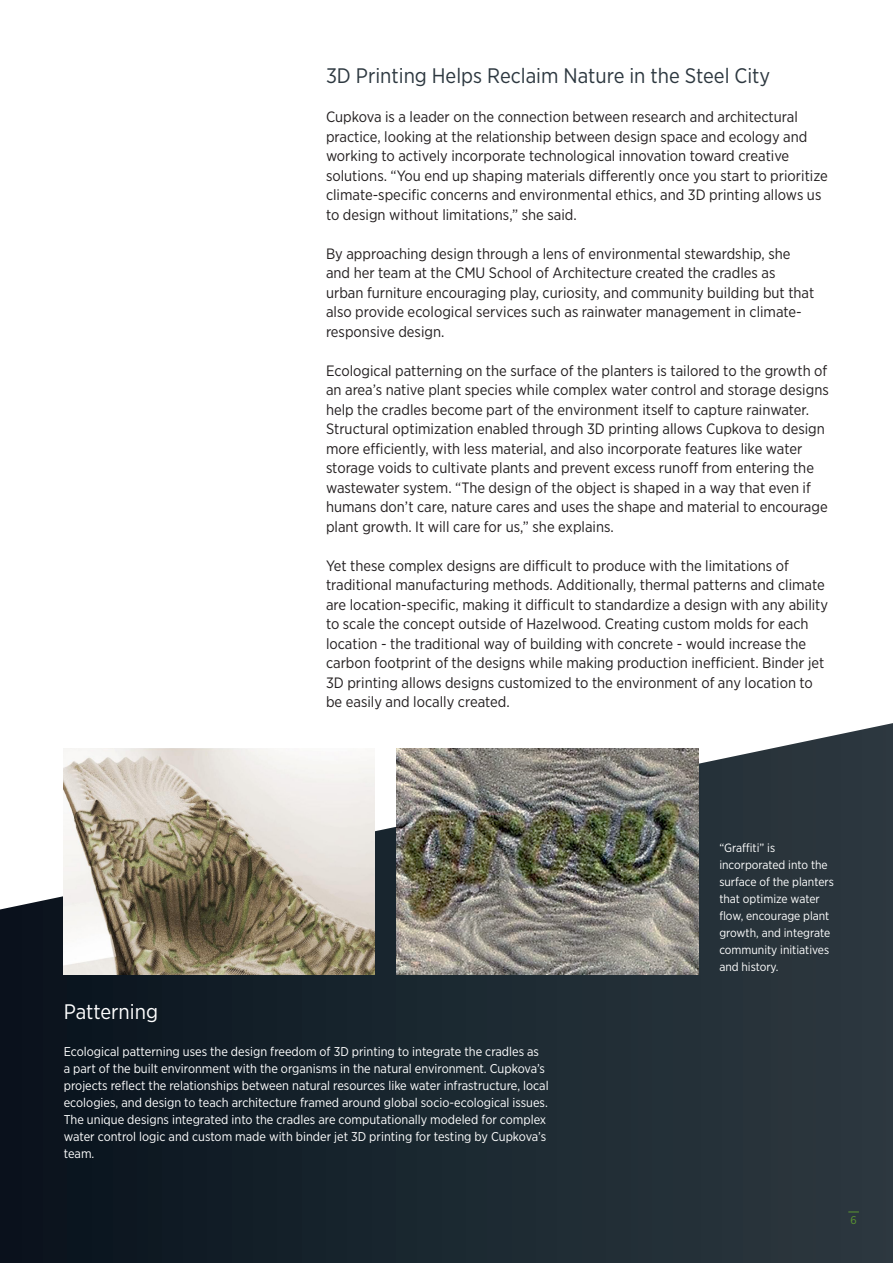
<style>
.page{position:relative;width:893px;height:1263px;background:#fff}
.page>*{position:absolute;margin:0;border:0;box-sizing:border-box;transform-origin:0 0}
.Head_Copy_book_14_pt{font:21px "Gotham Narrow";color:#2d3840}
.Head_Copy_book_14_pt-2{font:21px "Gotham Narrow";color:#fff}
.Copy_book_9_pt_black{font:15px/19.5px "Gotham Narrow";color:#231f20}
.Additional_Info_book{font:12.75px/17.1px "Gotham Narrow";color:#fff}
.Caption_book_7_5_pt{font:12px/17.1px "Gotham Narrow";color:#fff}
.t1{font:11.25px "Gotham Narrow";color:#5b9731}
</style>
<div class="page">
<svg style="left:0;top:723px;width:893px;height:540px;background:#323c44"></svg>
<img style="left:64px;top:748px;width:311px;height:227px">
<img style="left:396px;top:748px;width:302px;height:227px">
<p class="Head_Copy_book_14_pt" style="left:326px;top:63px;width:446px">3D Printing Helps Reclaim Nature in the Steel City</p>
<p class="Copy_book_9_pt_black" style="left:326px;top:107px;width:503px">Cupkova is a leader on the connection between research and architectural practice, looking at the relationship between design space and ecology and working to actively incorporate technological innovation toward creative solutions. “You end up shaping materials differently once you start to prioritize climate-specific concerns and environmental ethics, and 3D printing allows us to design without limitations,” she said.</p>
<p class="Copy_book_9_pt_black" style="left:326px;top:243px;width:490px">By approaching design through a lens of environmental stewardship, she and her team at the CMU School of Architecture created the cradles as urban furniture encouraging play, curiosity, and community building but that also provide ecological services such as rainwater management in climate&shy;responsive design.</p>
<p class="Copy_book_9_pt_black" style="left:326px;top:360px;width:504px">Ecological patterning on the surface of the planters is tailored to the growth of an area’s native plant species while complex water control and storage designs help the cradles become part of the environment itself to capture rainwater.<br>Structural optimization enabled through 3D printing allows Cupkova to design more efficiently, with less material, and also incorporate features like water storage voids to cultivate plants and prevent excess runoff from entering the wastewater system. “The design of the object is shaped in a way that even if humans don’t care, nature cares and uses the shape and material to encourage plant growth. It will care for us,” she explains.</p>
<p class="Copy_book_9_pt_black" style="left:326px;top:555px;width:504px">Yet these complex designs are difficult to produce with the limitations of traditional manufacturing methods. Additionally, thermal patterns and climate are location-specific, making it difficult to standardize a design with any ability to scale the concept outside of Hazelwood. Creating custom molds for each location - the traditional way of building with concrete - would increase the carbon footprint of the designs while making production inefficient. Binder jet 3D printing allows designs customized to the environment of any location to be easily and locally created.</p>
<p class="Head_Copy_book_14_pt-2" style="left:64px;top:999px;width:96px">Patterning</p>
<p class="Additional_Info_book" style="left:64px;top:1043px;width:486px">Ecological patterning uses the design freedom of 3D printing to integrate the cradles as<br>a part of the built environment with the organisms in the natural environment. Cupkova’s projects reflect the relationships between natural resources like water infrastructure, local ecologies, and design to teach architecture framed around global socio-ecological issues.<br>The unique designs integrated into the cradles are computationally modeled for complex water control logic and custom made with binder jet 3D printing for testing by Cupkova’s team.</p>
<p class="Caption_book_7_5_pt" style="left:719px;top:838px;width:116px">“Graffiti” is incorporated into the surface of the planters that optimize water flow, encourage plant growth, and integrate community initiatives and history.</p>
<p class="t1" style="left:850px;top:1213px;width:8px">6</p>
</div>
